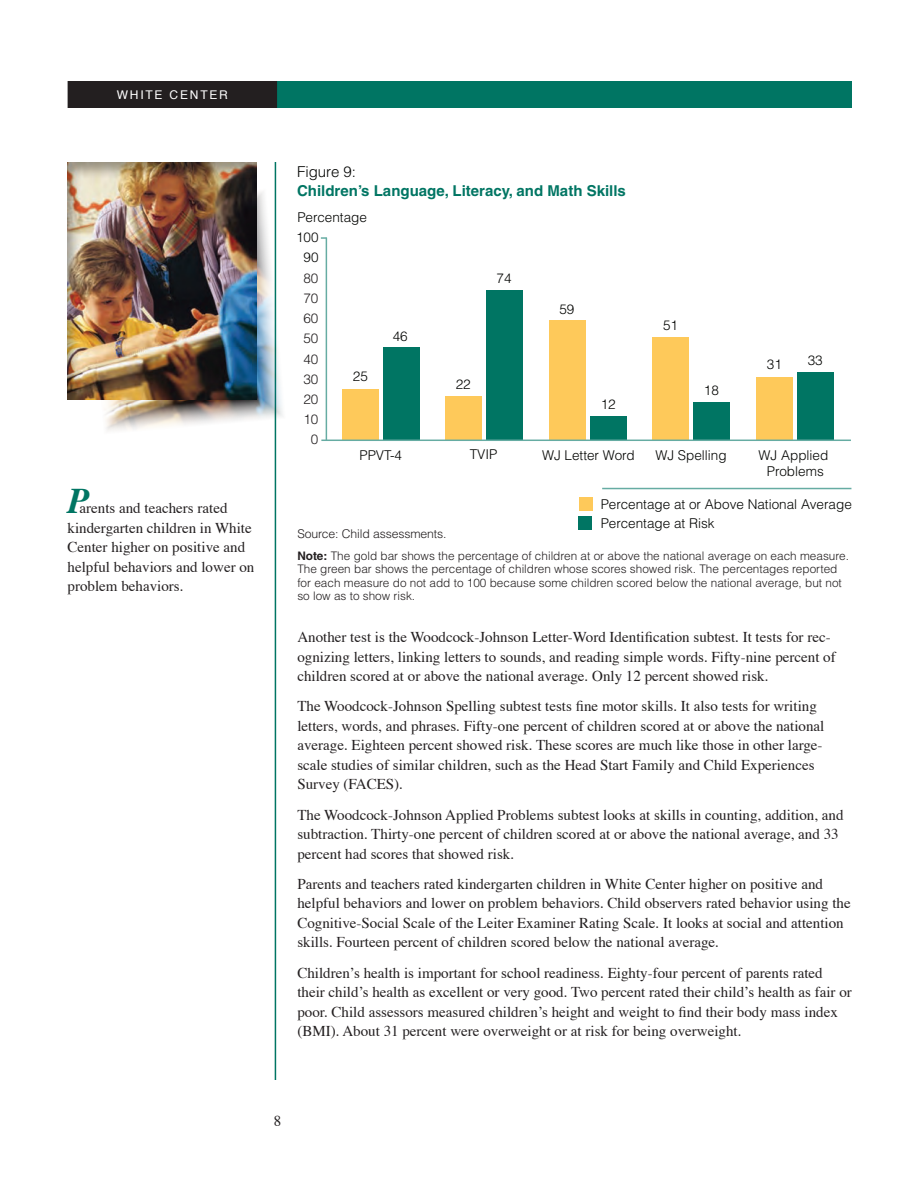
<style>
.page{position:relative;width:919px;height:1188px;background:#fff}
.page>*{position:absolute;margin:0;border:0;box-sizing:border-box;transform-origin:0 0}
.t1{font:italic 700 36px "Times";color:#007563}
.t2{font:15px/19.5px "Times";color:#231f20}
.t3{font:700 15px "Helvetica";color:#007563}
.t4{font:300 15px "Helvetica";color:#040503}
.t5{font:300 13.5px/16.2px "Helvetica";color:#040503;text-align:center}
.t6{font:300 13.5px "Helvetica";color:#231f20}
.t7{font:300 12px "Helvetica";letter-spacing:-.01em;color:#231f20}
.t8{font:12px "Helvetica";letter-spacing:.15em;color:#fff}
.t9{font:300 11.7px/13.5px "Helvetica";color:#231f20}
.s1{font-weight:700}
</style>
<div class="page">
<div style="left:250px;top:81px;width:601px;height:27px;background:#007563"></div>
<div style="left:68px;top:82px;width:208px;height:25px;background:#231f20"></div>
<div style="left:68px;top:81px;width:209px;height:27px;border:2px solid #231f20"></div>
<hr style="left:274px;top:162px;width:2px;height:918px;background:#007563">
<img style="left:81px;top:185px;width:202px;height:253px">
<div style="left:796px;top:372px;width:37px;height:68px;background:#007563"></div>
<div style="left:755px;top:377px;width:37px;height:63px;background:#fec95a"></div>
<div style="left:693px;top:402px;width:36px;height:38px;background:#007563"></div>
<div style="left:652px;top:337px;width:37px;height:103px;background:#fec95a"></div>
<div style="left:589px;top:416px;width:37px;height:24px;background:#007563"></div>
<div style="left:549px;top:321px;width:36px;height:119px;background:#fec95a"></div>
<div style="left:485px;top:290px;width:37px;height:150px;background:#007563"></div>
<div style="left:444px;top:396px;width:37px;height:44px;background:#fec95a"></div>
<div style="left:383px;top:348px;width:36px;height:92px;background:#007563"></div>
<div style="left:342px;top:389px;width:37px;height:51px;background:#fec95a"></div>
<hr style="left:321px;top:440px;width:529px;height:1px;background:#66aca3">
<hr style="left:325px;top:238px;width:2px;height:202px;background:#66aca3">
<hr style="left:602px;top:488px;width:249px;height:1px;background:#66aca3">
<div style="left:578px;top:497px;width:13px;height:13px;background:#fec95a"></div>
<div style="left:578px;top:517px;width:13px;height:13px;background:#007563"></div>
<div style="left:67px;top:161px;width:189px;height:238px;background:#231f20;opacity:.4"></div>
<p class="t8" style="left:117px;top:84px;width:113px">WHITE CENTER</p>
<h1 class="t1" style="left:68px;top:467px;width:23px">P</h1>
<p class="t2" style="left:68px;top:497px;width:188px;text-indent:12px">arents and teachers rated kindergarten children in White<br>Center higher on positive and helpful behaviors and lower on problem behaviors.</p>
<p class="t4" style="left:297px;top:162px;width:60px">Figure 9:</p>
<p class="t3" style="left:297px;top:182px;width:330px">Children’s Language, Literacy, and Math Skills</p>
<p class="t5" style="left:297px;top:209px;width:71px">Percentage</p>
<p class="t5" style="left:296px;top:229px;width:24px">100</p>
<p class="t5" style="left:303px;top:249px;width:17px">90</p>
<p class="t6" style="left:303px;top:270px;width:17px">80</p>
<p class="t6" style="left:303px;top:290px;width:17px">70</p>
<p class="t6" style="left:303px;top:310px;width:17px">60</p>
<p class="t6" style="left:303px;top:330px;width:17px">50</p>
<p class="t6" style="left:303px;top:350px;width:17px">40</p>
<p class="t6" style="left:303px;top:370px;width:17px">30</p>
<p class="t6" style="left:303px;top:390px;width:17px">20</p>
<p class="t6" style="left:303px;top:411px;width:17px">10</p>
<p class="t6" style="left:311px;top:431px;width:9px">0</p>
<p class="t5" style="left:353px;top:368px;width:17px">25</p>
<p class="t5" style="left:392px;top:328px;width:17px">46</p>
<p class="t5" style="left:496px;top:270px;width:17px">74</p>
<p class="t5" style="left:455px;top:376px;width:17px">22</p>
<p class="t5" style="left:559px;top:301px;width:17px">59</p>
<p class="t5" style="left:600px;top:396px;width:17px">12</p>
<p class="t5" style="left:662px;top:317px;width:17px">51</p>
<p class="t5" style="left:703px;top:382px;width:17px">18</p>
<p class="t5" style="left:359px;top:447px;width:44px">PPVT-4</p>
<p class="t5" style="left:469px;top:446px;width:29px">TVIP</p>
<p class="t5" style="left:541px;top:447px;width:94px">WJ Letter Word</p>
<p class="t5" style="left:655px;top:447px;width:73px">WJ Spelling</p>
<p class="t5" style="left:766px;top:356px;width:17px">31</p>
<p class="t5" style="left:807px;top:352px;width:17px">33</p>
<p class="t5" style="left:758px;top:447px;width:71px">WJ Applied<br>Problems</p>
<p class="t5" style="left:600px;top:494px;width:252px;line-height:19.4px;text-align:left">Percentage at or Above National Average<br>Percentage at Risk</p>
<p class="t9" style="left:297px;top:549px;width:553px"><span class="s1">Note:</span> The gold bar shows the percentage of children at or above the national average on each measure.<br>The green bar shows the percentage of children whose scores showed risk. The percentages reported for each measure do not add to 100 because some children scored below the national average, but not so low as to show risk.</p>
<p class="t7" style="left:297px;top:526px;width:151px">Source: Child assessments.</p>
<p class="t2" style="left:297px;top:626px;width:539px">Another test is the Woodcock-Johnson Letter-Word Identification subtest. It tests for rec&shy;ognizing letters, linking letters to sounds, and reading simple words. Fifty-nine percent of children scored at or above the national average. Only 12 percent showed risk.</p>
<p class="t2" style="left:297px;top:695px;width:528px">The Woodcock-Johnson Spelling subtest tests fine motor skills. It also tests for writing letters, words, and phrases. Fifty-one percent of children scored at or above the national average. Eighteen percent showed risk. These scores are much like those in other large&shy;scale studies of similar children, such as the Head Start Family and Child Experiences Survey (FACES).</p>
<p class="t2" style="left:297px;top:804px;width:547px">The Woodcock-Johnson Applied Problems subtest looks at skills in counting, addition, and subtraction. Thirty-one percent of children scored at or above the national average, and 33 percent had scores that showed risk.</p>
<p class="t2" style="left:297px;top:873px;width:554px">Parents and teachers rated kindergarten children in White Center higher on positive and helpful behaviors and lower on problem behaviors. Child observers rated behavior using the Cognitive-Social Scale of the Leiter Examiner Rating Scale. It looks at social and attention skills. Fourteen percent of children scored below the national average.</p>
<p class="t2" style="left:297px;top:962px;width:555px">Children’s health is important for school readiness. Eighty-four percent of parents rated their child’s health as excellent or very good. Two percent rated their child’s health as fair or poor. Child assessors measured children’s height and weight to find their body mass index (BMI). About 31 percent were overweight or at risk for being overweight.</p>
<p class="t2" style="left:273px;top:1110px;width:9px">8</p>
</div>
